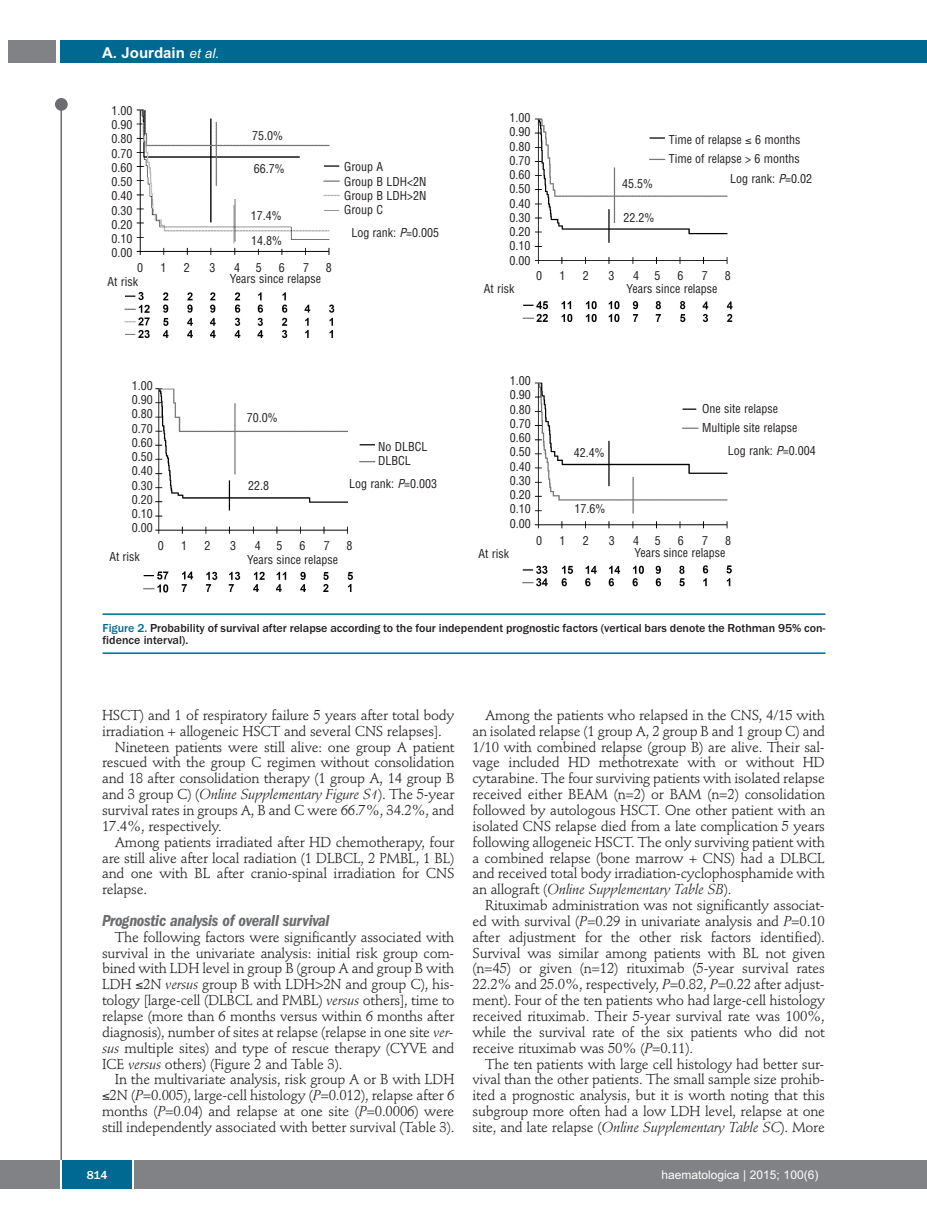
<style>
.page{position:relative;width:927px;height:1225px;background:#fff}
.page>*{position:absolute;margin:0;border:0;box-sizing:border-box;transform-origin:0 0}
.t1{font:italic 600 condensed 16.5px "Franklin Gothic";letter-spacing:-.015em;color:#6c6d70}
.t2{font:700 15px "Arial";color:#fff}
.t3{font:14.25px/15.9px "Stempel Schneidler";letter-spacing:-.015em;color:#231f20;text-align:justify}
.t4{font:italic 14.25px "Stempel Schneidler";letter-spacing:-.015em;color:#231f20}
.t5{font:condensed 12px/14.2px "Helvetica";color:#231f20}
.t6{font:500 12px/12px "Franklin Gothic";color:#231f20}
.t7{font:12px "Arial";color:#fff}
.t8{font:500 12px "Franklin Gothic";color:#fff}
.s1{font-weight:400;font-style:italic;font-size:13.5px}
.s2{font-style:italic}
.s3{color:#006991}
.s4{font-style:normal}
</style>
<div class="page">
<div style="left:911px;top:40px;width:16px;height:22px;background:#006991"></div>
<div style="left:910px;top:1160px;width:17px;height:28px;background:#808285"></div>
<div style="left:55px;top:98px;width:13px;height:13px;background:#6c6d70;border-radius:50%"></div>
<hr style="left:60px;top:101px;width:2px;height:1061px;background:#6c6d70">
<div style="left:60px;top:40px;width:852px;height:22px;background:#006991"></div>
<div style="left:9px;top:40px;width:47px;height:22px;background:#808285"></div>
<div style="left:0;top:1160px;width:911px;height:28px;background:#808285"></div>
<div style="left:62px;top:1160px;width:71px;height:28px;background:#006991"></div>
<hr style="left:60px;top:1160px;width:2px;height:28px;background:#fff">
<svg style="left:133px;top:1160px;width:1px;height:28px"></svg>
<img style="left:124px;top:109px;width:609px;height:484px">
<hr style="left:103px;top:613px;width:722px;height:2px;background:#006991">
<hr style="left:103px;top:652px;width:722px;height:2px;background:#006991">
<p class="t2" style="left:102px;top:44px;width:119px">A. Jourdain <span class="s1">et al.</span></p>
<p class="t5" style="left:111px;top:103px;width:22px;text-align:justify">1.00<br>0.90<br>0.80<br>0.70<br>0.60<br>0.50<br>0.40<br>0.30<br>0.20<br>0.10<br>0.00</p>
<p class="t5" style="left:509px;top:111px;width:22px;text-align:justify">1.00<br>0.90<br>0.80<br>0.70<br>0.60<br>0.50<br>0.40<br>0.30<br>0.20<br>0.10<br>0.00</p>
<p class="t5" style="left:252px;top:129px;width:32px">75.0%</p>
<p class="t5" style="left:254px;top:162px;width:32px">66.7%</p>
<p class="t5" style="left:251px;top:204px;width:33px;line-height:24.5px">17.4%<br>14.8%</p>
<p class="t5" style="left:669px;top:130px;width:133px;line-height:19.5px">Time of relapse ≤ 6 months<br>Time of relapse &gt; 6 months</p>
<p class="t5" style="left:344px;top:160px;width:84px">Group A<br>Group B LDH&lt;2N<br>Group B LDH&gt;2N<br>Group C</p>
<p class="t5" style="left:730px;top:172px;width:83px">Log rank: <span class="s2">P</span>=0.02</p>
<p class="t5" style="left:622px;top:177px;width:32px">45.5%</p>
<p class="t5" style="left:623px;top:211px;width:32px">22.2%</p>
<p class="t5" style="left:351px;top:226px;width:89px">Log rank: <span class="s2">P</span>=0.005</p>
<p class="t5" style="left:137px;top:261px;width:7px">0</p>
<p class="t5" style="left:161px;top:261px;width:7px">1</p>
<p class="t5" style="left:184px;top:261px;width:7px">2</p>
<p class="t5" style="left:210px;top:261px;width:7px">3</p>
<p class="t5" style="left:234px;top:261px;width:7px">4</p>
<p class="t5" style="left:256px;top:261px;width:7px">5</p>
<p class="t5" style="left:279px;top:261px;width:7px">6</p>
<p class="t5" style="left:303px;top:261px;width:7px">7</p>
<p class="t5" style="left:326px;top:261px;width:7px">8</p>
<p class="t5" style="left:536px;top:269px;width:7px">0</p>
<p class="t5" style="left:559px;top:269px;width:7px">1</p>
<p class="t5" style="left:583px;top:269px;width:7px">2</p>
<p class="t5" style="left:608px;top:269px;width:7px">3</p>
<p class="t5" style="left:633px;top:269px;width:7px">4</p>
<p class="t5" style="left:655px;top:269px;width:7px">5</p>
<p class="t5" style="left:678px;top:269px;width:7px">6</p>
<p class="t5" style="left:702px;top:269px;width:7px">7</p>
<p class="t5" style="left:725px;top:269px;width:7px">8</p>
<p class="t5" style="left:230px;top:272px;width:93px">Years since relapse</p>
<p class="t5" style="left:108px;top:275px;width:32px">At risk</p>
<p class="t5" style="left:484px;top:281px;width:32px">At risk</p>
<p class="t5" style="left:626px;top:281px;width:93px">Years since relapse</p>
<p class="t5" style="left:132px;top:378px;width:22px;text-align:justify">1.00<br>0.90<br>0.80<br>0.70<br>0.60<br>0.50<br>0.40<br>0.30<br>0.20<br>0.10<br>0.00</p>
<p class="t5" style="left:247px;top:410px;width:32px">70.0%</p>
<p class="t5" style="left:248px;top:478px;width:22px">22.8</p>
<p class="t5" style="left:378px;top:440px;width:51px">No DLBCL<br>DLBCL</p>
<p class="t5" style="left:349px;top:477px;width:89px">Log rank: <span class="s2">P</span>=0.003</p>
<p class="t5" style="left:510px;top:374px;width:22px;text-align:justify">1.00<br>0.90<br>0.80<br>0.70<br>0.60<br>0.50<br>0.40<br>0.30<br>0.20<br>0.10<br>0.00</p>
<p class="t5" style="left:574px;top:445px;width:32px">42.4%</p>
<p class="t5" style="left:575px;top:502px;width:32px">17.6%</p>
<p class="t5" style="left:702px;top:399px;width:97px;line-height:19.5px">One site relapse<br>Multiple site relapse</p>
<p class="t5" style="left:728px;top:443px;width:89px">Log rank: <span class="s2">P</span>=0.004</p>
<p class="t5" style="left:158px;top:539px;width:7px">0</p>
<p class="t5" style="left:181px;top:539px;width:7px">1</p>
<p class="t5" style="left:205px;top:539px;width:7px">2</p>
<p class="t5" style="left:230px;top:539px;width:7px">3</p>
<p class="t5" style="left:255px;top:539px;width:7px">4</p>
<p class="t5" style="left:276px;top:539px;width:7px">5</p>
<p class="t5" style="left:299px;top:539px;width:7px">6</p>
<p class="t5" style="left:324px;top:539px;width:7px">7</p>
<p class="t5" style="left:347px;top:539px;width:7px">8</p>
<p class="t5" style="left:109px;top:549px;width:32px">At risk</p>
<p class="t5" style="left:479px;top:547px;width:32px">At risk</p>
<p class="t5" style="left:247px;top:552px;width:93px">Years since relapse</p>
<p class="t5" style="left:536px;top:534px;width:7px">0</p>
<p class="t5" style="left:560px;top:534px;width:7px">1</p>
<p class="t5" style="left:583px;top:534px;width:7px">2</p>
<p class="t5" style="left:609px;top:534px;width:7px">3</p>
<p class="t5" style="left:633px;top:534px;width:7px">4</p>
<p class="t5" style="left:655px;top:534px;width:7px">5</p>
<p class="t5" style="left:678px;top:534px;width:7px">6</p>
<p class="t5" style="left:702px;top:534px;width:7px">7</p>
<p class="t5" style="left:725px;top:534px;width:7px">8</p>
<p class="t5" style="left:634px;top:546px;width:93px">Years since relapse</p>
<p class="t6" style="left:103px;top:622px;width:724px"><span class="s3">Figure 2.</span> Probability of survival after relapse according to the four independent prognostic factors (vertical bars denote the Rothman 95% con&shy;fidence interval).</p>
<p class="t3" style="left:102px;top:708px;width:354px">HSCT) and 1 of respiratory failure 5 years after total body</p>
<p class="t3" style="left:102px;top:724px;width:341px">irradiation + allogeneic HSCT and several CNS relapses].</p>
<p class="t3" style="left:115px;top:740px;width:341px">Nineteen patients were still alive: one group A patient</p>
<p class="t3" style="left:102px;top:756px;width:354px">rescued with the group C regimen without consolidation</p>
<p class="t3" style="left:102px;top:772px;width:354px">and 18 after consolidation therapy (1 group A, 14 group B</p>
<p class="t4" style="left:102px;top:788px;width:354px"><span class="s4">and 3 group C) (</span>Online Supplementary Figure S1<span class="s4">). The 5-year</span></p>
<p class="t3" style="left:102px;top:803px;width:354px">survival rates in groups A, B and C were 66.7%, 34.2%, and</p>
<p class="t3" style="left:102px;top:819px;width:121px">17.4%, respectively.</p>
<p class="t3" style="left:115px;top:835px;width:341px">Among patients irradiated after HD chemotherapy, four</p>
<p class="t3" style="left:102px;top:851px;width:354px">are still alive after local radiation (1 DLBCL, 2 PMBL, 1 BL)</p>
<p class="t3" style="left:102px;top:867px;width:354px">and one with BL after cranio-spinal irradiation for CNS</p>
<p class="t3" style="left:102px;top:882px;width:47px">relapse.</p>
<p class="t1" style="left:102px;top:914px;width:229px">Prognostic analysis of overall survival</p>
<p class="t3" style="left:102px;top:930px;width:354px;text-indent:13px">The following factors were significantly associated with survival in the univariate analysis: initial risk group com&shy;bined with LDH level in group B (group A and group B with LDH ≤2N <span class="s2">versus</span> group B with LDH&gt;2N and group C), his&shy;tology [large-cell (DLBCL and PMBL) <span class="s2">versus</span> others], time to relapse (more than 6 months versus within 6 months after diagnosis), number of sites at relapse (relapse in one site <span class="s2">ver&shy;sus</span> multiple sites) and type of rescue therapy (CYVE and ICE <span class="s2">versus</span> others) (Figure 2 and Table 3).</p>
<p class="t3" style="left:102px;top:1073px;width:354px;text-indent:13px">In the multivariate analysis, risk group A or B with LDH ≤2N (<span class="s2">P</span>=0.005), large-cell histology (<span class="s2">P</span>=0.012), relapse after 6 months (<span class="s2">P</span>=0.04) and relapse at one site (<span class="s2">P</span>=0.0006) were still independently associated with better survival (Table 3).</p>
<p class="t3" style="left:472px;top:708px;width:354px;text-indent:13px">Among the patients who relapsed in the CNS, 4/15 with an isolated relapse (1 group A, 2 group B and 1 group C) and 1/10 with combined relapse (group B) are alive. Their sal&shy;vage included HD methotrexate with or without HD cytarabine. The four surviving patients with isolated relapse received either BEAM (n=2) or BAM (n=2) consolidation followed by autologous HSCT. One other patient with an isolated CNS relapse died from a late complication 5 years following allogeneic HSCT. The only surviving patient with a combined relapse (bone marrow + CNS) had a DLBCL and received total body irradiation-cyclophosphamide with an allograft (<span class="s2">Online Supplementary Table SB</span>).</p>
<p class="t3" style="left:472px;top:898px;width:354px;text-indent:13px">Rituximab administration was not significantly associat&shy;ed with survival (<span class="s2">P</span>=0.29 in univariate analysis and <span class="s2">P</span>=0.10 after adjustment for the other risk factors identified).<br>Survival was similar among patients with BL not given (n=45) or given (n=12) rituximab (5-year survival rates 22.2% and 25.0%, respectively, <span class="s2">P</span>=0.82, <span class="s2">P</span>=0.22 after adjust&shy;ment). Four of the ten patients who had large-cell histology received rituximab. Their 5-year survival rate was 100%, while the survival rate of the six patients who did not receive rituximab was 50% (<span class="s2">P</span>=0.11).</p>
<p class="t3" style="left:472px;top:1057px;width:354px;text-indent:13px">The ten patients with large cell histology had better sur&shy;vival than the other patients. The small sample size prohib&shy;ited a prognostic analysis, but it is worth noting that this subgroup more often had a low LDH level, relapse at one site, and late relapse (<span class="s2">Online Supplementary Table SC</span>). More</p>
<p class="t8" style="left:87px;top:1167px;width:22px">814</p>
<p class="t7" style="left:661px;top:1167px;width:158px">haematologica | 2015; 100(6)</p>
</div>
